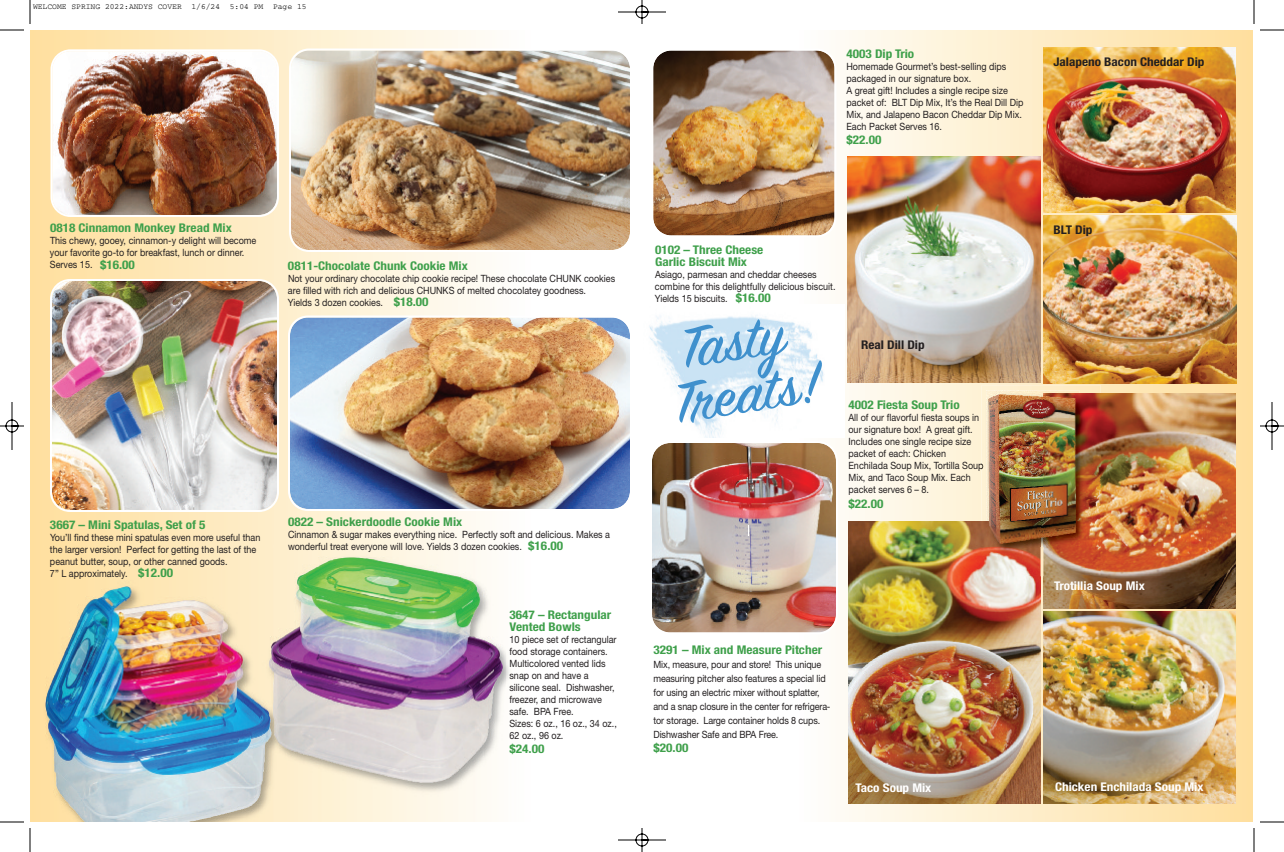
<style>
.page{position:relative;width:1284px;height:852px;background:#fff}
.page>*{position:absolute;margin:0;border:0;box-sizing:border-box;transform-origin:0 0}
.t1{font:62.9px/53.3px "Sign Painter House Script";color:#3f90cd;scale:1.1 1}
.t2{font:700 condensed 12px/12px "Helvetica Neue";color:#3fa04b;scale:1.1 1}
.t3{font:700 condensed 12px "Helvetica Neue";color:#fff;scale:1.1 1}
.t4{font:700 condensed 12px "Helvetica Neue";color:#231f20;scale:1.1 1}
.t5{font:10px/12px "Helvetica Neue";color:#231f20;scale:.9 1}
.t6{font:8px "Courier";color:#000}
.s1{font-weight:700;font-stretch:condensed;font-size:12px;color:#3fa04b}
</style>
<div class="page">
<img style="left:0;top:0;width:1284px;height:852px">
<p class="t6" style="left:33px;top:4px;width:275px">WELCOME SPRING 2022:ANDYS COVER 1/6/24 5:04 PM Page 15</p>
<p class="t2" style="left:846px;top:47px;width:63px">4003 Dip Trio</p>
<p class="t5" style="left:846px;top:61px;width:198px">Homemade Gourmet’s best-selling dips packaged in our signature box.<br>A great gift! Includes a single recipe size packet of: BLT Dip Mix, It’s the Real Dill Dip Mix, and Jalapeno Bacon Cheddar Dip Mix.<br>Each Packet Serves 16.</p>
<p class="t2" style="left:846px;top:133px;width:33px">$22.00</p>
<p class="t4" style="left:1054px;top:51px;width:139px">Jalapeno Bacon Cheddar Dip</p>
<p class="t2" style="left:50px;top:221px;width:167px">0818 Cinnamon Monkey Bread Mix</p>
<p class="t4" style="left:1054px;top:220px;width:37px">BLT Dip</p>
<p class="t5" style="left:50px;top:235px;width:231px">This chewy, gooey, cinnamon-y delight will become your favorite go-to for breakfast, lunch or dinner.<br>Serves 15. <span class="s1">$16.00</span></p>
<p class="t2" style="left:655px;top:243px;width:100px">0102 – Three Cheese<br>Garlic Biscuit Mix</p>
<p class="t5" style="left:655px;top:269px;width:202px">Asiago, parmesan and cheddar cheeses combine for this delightfully delicious biscuit.<br>Yields 15 biscuits. <span class="s1">$16.00</span></p>
<p class="t2" style="left:288px;top:258px;width:165px">0811-Chocolate Chunk Cookie Mix</p>
<p class="t5" style="left:288px;top:273px;width:365px">Not your ordinary chocolate chip cookie recipe! These chocolate CHUNK cookies are filled with rich and delicious CHUNKS of melted chocolatey goodness.<br>Yields 3 dozen cookies. <span class="s1">$18.00</span></p>
<p class="t2" style="left:50px;top:518px;width:143px">3667 – Mini Spatulas, Set of 5</p>
<p class="t5" style="left:50px;top:532px;width:235px">You’ll find these mini spatulas even more useful than the larger version! Perfect for getting the last of the peanut butter, soup, or other canned goods.<br>7” L approximately. <span class="s1">$12.00</span></p>
<p class="t2" style="left:288px;top:514px;width:160px">0822 – Snickerdoodle Cookie Mix</p>
<p class="t5" style="left:288px;top:529px;width:359px">Cinnamon &amp; sugar makes everything nice. Perfectly soft and delicious. Makes a wonderful treat everyone will love. Yields 3 dozen cookies. <span class="s1">$16.00</span></p>
<p class="t2" style="left:510px;top:607px;width:94px">3647 – Rectangular<br>Vented Bowls</p>
<p class="t5" style="left:509px;top:634px;width:121px">10 piece set of rectangular food storage containers.<br>Multicolored vented lids snap on and have a silicone seal. Dishwasher, freezer, and microwave safe. BPA Free.<br>Sizes: 6 oz., 16 oz., 34 oz.,<br>62 oz., 96 oz.</p>
<p class="t2" style="left:510px;top:741px;width:33px">$24.00</p>
<h1 class="t1" style="left:661px;top:322px;width:136px;rotate:-9deg">Tasty<br>Treats!</h1>
<p class="t4" style="left:861px;top:334px;width:59px">Real Dill Dip</p>
<p class="t2" style="left:849px;top:398px;width:103px">4002 Fiesta Soup Trio</p>
<p class="t5" style="left:848px;top:412px;width:152px">All of our flavorful fiesta soups in our signature box! A great gift.<br>Includes one single recipe size packet of each: Chicken<br>Enchilada Soup Mix, Tortilla Soup<br>Mix, and Taco Soup Mix. Each packet serves 6 – 8.</p>
<p class="t2" style="left:848px;top:497px;width:33px">$22.00</p>
<p class="t2" style="left:654px;top:643px;width:155px">3291 – Mix and Measure Pitcher</p>
<p class="t5" style="left:654px;top:658px;width:198px;line-height:14px">Mix, measure, pour and store! This unique measuring pitcher also features a special lid for using an electric mixer without splatter, and a snap closure in the center for refrigera&shy;tor storage. Large container holds 8 cups.<br>Dishwasher Safe and BPA Free.</p>
<p class="t2" style="left:654px;top:741px;width:33px">$20.00</p>
<p class="t3" style="left:1054px;top:576px;width:84px">Trotillia Soup Mix</p>
<p class="t3" style="left:856px;top:778px;width:71px">Taco Soup Mix</p>
<p class="t3" style="left:1055px;top:776px;width:136px">Chicken Enchilada Soup Mix</p>
</div>
